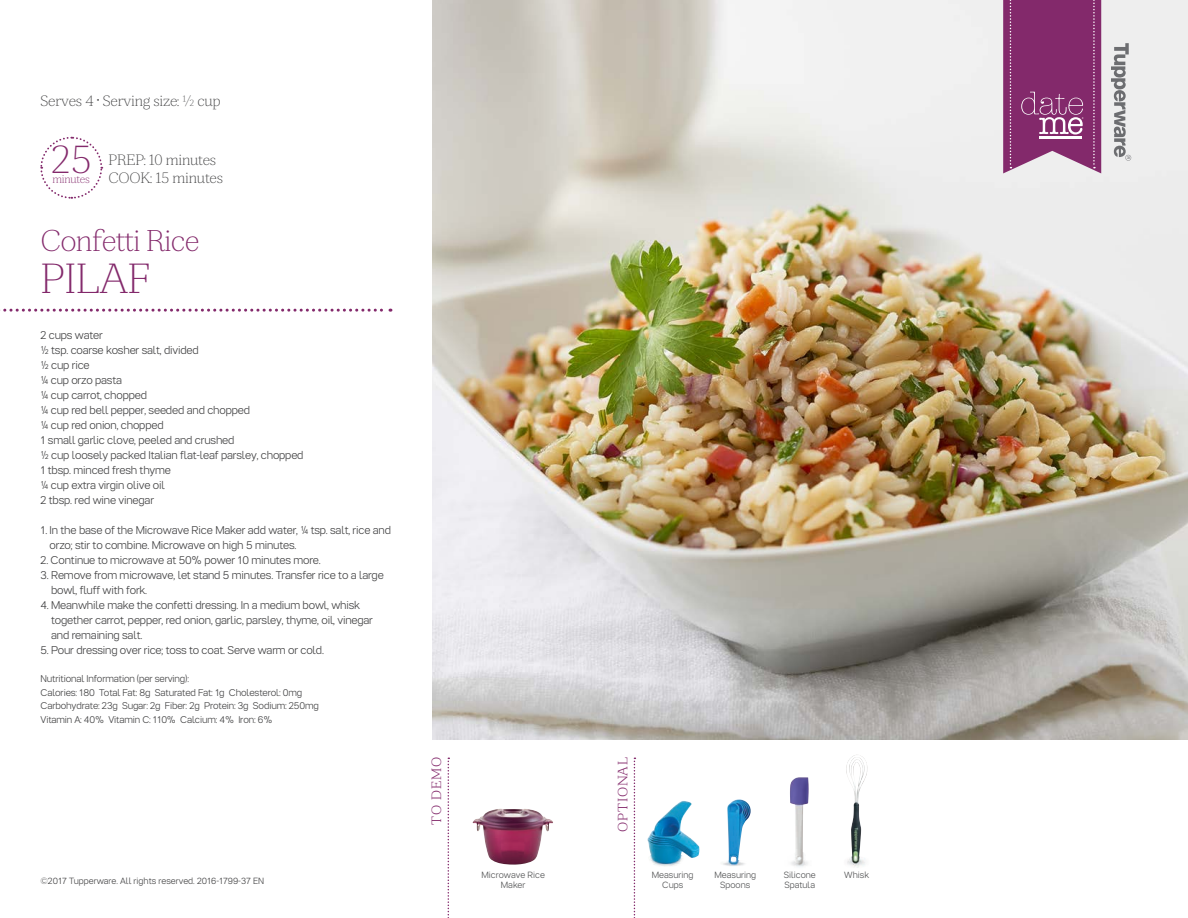
<style>
.page{position:relative;width:1188px;height:918px;background:#fff}
.page>*{position:absolute;margin:0;border:0;box-sizing:border-box;transform-origin:0 0}
.Recipe_Copy_7_5_10{font:42px "Tupper Serif 22 Th";letter-spacing:-.025em;color:#83296b}
.Recipe_Copy_7_5_10-2{font:39px "Tupper Serif 22 Th";color:#83296b}
.Recipe_Copy_7_5_10-3{font:30px "Tupper Serif 22 Th";letter-spacing:-.025em;color:#83296b}
.Recipe_Copy_7_5_10-4{font:15px "Tupper Serif 22 Th";letter-spacing:-.015em;color:#3e3e3f}
.Recipe_Copy_7_5_10-5{font:13.5px "Tupper Serif 23 Lt";letter-spacing:.06em;color:#83296b}
.Recipe_Copy_7_5_10-6{font:300 11.25px/15px "Tupper PRO";letter-spacing:-.015em;color:#3e3e3f}
.Recipe_Copy_7_5_10-7{font:11.25px "Tupper Serif 22 Th";letter-spacing:-.02em;color:#83296b}
.Nutritionals_6_5_9{font:300 9.75px "Tupper PRO";letter-spacing:-.015em;color:#3e3e3f}
.Product_Silos_6_7{font:300 9px/10.5px "Tupper PRO";color:#4b4c4d;text-align:center}
.t1{font:300 9px "Tupper PRO";color:#3e3e3f}
</style>
<div class="page">
<img style="left:432px;top:0;width:756px;height:740px">
<svg style="left:448px;top:758px;width:1px;height:160px"></svg>
<svg style="left:0;top:309px;width:391px;height:3px"></svg>
<svg style="left:1003px;top:0;width:98px;height:173px"></svg>
<svg style="left:1111px;top:43px;width:20px;height:118px"></svg>
<img style="left:790px;top:777px;width:19px;height:90px">
<svg style="left:634px;top:758px;width:1px;height:160px"></svg>
<img style="left:647px;top:801px;width:52px;height:66px">
<img style="left:723px;top:799px;width:28px;height:67px">
<img style="left:472px;top:809px;width:81px;height:56px">
<svg style="left:40px;top:136px;width:63px;height:63px"></svg>
<img style="left:846px;top:755px;width:22px;height:113px">
<p class="Recipe_Copy_7_5_10-4" style="left:40px;top:91px;width:182px">Serves 4 • Serving size: ½ cup</p>
<p class="Recipe_Copy_7_5_10-2" style="left:50px;top:134px;width:43px">25</p>
<p class="Recipe_Copy_7_5_10-7" style="left:53px;top:171px;width:39px">minutes</p>
<p class="Recipe_Copy_7_5_10-4" style="left:108px;top:150px;width:109px">PREP: 10 minutes</p>
<p class="Recipe_Copy_7_5_10-4" style="left:108px;top:168px;width:116px">COOK: 15 minutes</p>
<p class="Recipe_Copy_7_5_10-3" style="left:40px;top:221px;width:161px">Confetti Rice</p>
<p class="Recipe_Copy_7_5_10" style="left:40px;top:251px;width:111px">PILAF</p>
<p class="Recipe_Copy_7_5_10-6" style="left:40px;top:327px;width:64px">2 cups water</p>
<p class="Recipe_Copy_7_5_10-6" style="left:40px;top:342px;width:160px">½ tsp. coarse kosher salt, divided</p>
<p class="Recipe_Copy_7_5_10-6" style="left:40px;top:357px;width:51px">½ cup rice</p>
<p class="Recipe_Copy_7_5_10-6" style="left:40px;top:372px;width:83px">¼ cup orzo pasta</p>
<p class="Recipe_Copy_7_5_10-6" style="left:40px;top:387px;width:108px">¼ cup carrot, chopped</p>
<p class="Recipe_Copy_7_5_10-6" style="left:40px;top:402px;width:211px">¼ cup red bell pepper, seeded and chopped</p>
<p class="Recipe_Copy_7_5_10-6" style="left:40px;top:417px;width:125px">¼ cup red onion, chopped</p>
<p class="Recipe_Copy_7_5_10-6" style="left:40px;top:432px;width:196px">1 small garlic clove, peeled and crushed</p>
<p class="Recipe_Copy_7_5_10-6" style="left:40px;top:447px;width:265px">½ cup loosely packed Italian flat-leaf parsley, chopped</p>
<p class="Recipe_Copy_7_5_10-6" style="left:40px;top:462px;width:132px">1 tbsp. minced fresh thyme</p>
<p class="Recipe_Copy_7_5_10-6" style="left:40px;top:477px;width:126px">¼ cup extra virgin olive oil</p>
<p class="Recipe_Copy_7_5_10-6" style="left:40px;top:492px;width:115px">2 tbsp. red wine vinegar</p>
<p class="Recipe_Copy_7_5_10-6" style="left:50px;top:522px;width:343px;text-indent:-9px">1. In the base of the Microwave Rice Maker add water, ¼ tsp. salt, rice and orzo; stir to combine. Microwave on high 5 minutes.</p>
<p class="Recipe_Copy_7_5_10-6" style="left:40px;top:552px;width:282px">2. Continue to microwave at 50% power 10 minutes more.</p>
<p class="Recipe_Copy_7_5_10-6" style="left:51px;top:567px;width:334px;text-indent:-11px">3. Remove from microwave, let stand 5 minutes. Transfer rice to a large bowl, fluff with fork.</p>
<p class="Recipe_Copy_7_5_10-6" style="left:51px;top:597px;width:323px;text-indent:-11px">4. Meanwhile make the confetti dressing. In a medium bowl, whisk together carrot, pepper, red onion, garlic, parsley, thyme, oil, vinegar and remaining salt.</p>
<p class="Recipe_Copy_7_5_10-6" style="left:40px;top:642px;width:285px">5. Pour dressing over rice; toss to coat. Serve warm or cold.</p>
<p class="Nutritionals_6_5_9" style="left:40px;top:673px;width:150px">Nutritional Information (per serving):</p>
<p class="Nutritionals_6_5_9" style="left:40px;top:687px;width:263px">Calories: 180 Total Fat: 8g Saturated Fat: 1g Cholesterol: 0mg</p>
<p class="Nutritionals_6_5_9" style="left:40px;top:700px;width:280px">Carbohydrate: 23g Sugar: 2g Fiber: 2g Protein: 3g Sodium: 250mg</p>
<p class="Nutritionals_6_5_9" style="left:40px;top:714px;width:233px">Vitamin A: 40% Vitamin C: 110% Calcium: 4% Iron: 6%</p>
<p class="t1" style="left:40px;top:876px;width:225px">©2017 Tupperware. All rights reserved. 2016-1799-37 EN</p>
<p class="Recipe_Copy_7_5_10-5" style="left:428px;top:825px;width:69px;rotate:-90deg">TO DEMO</p>
<p class="Recipe_Copy_7_5_10-5" style="left:614px;top:832px;width:76px;rotate:-90deg">OPTIONAL</p>
<p class="Product_Silos_6_7" style="left:481px;top:870px;width:65px">Microwave Rice<br>Maker</p>
<p class="Product_Silos_6_7" style="left:844px;top:870px;width:26px">Whisk</p>
<p class="Product_Silos_6_7" style="left:784px;top:870px;width:34px;text-align:left">Silicone<br>Spatula</p>
<p class="Product_Silos_6_7" style="left:652px;top:870px;width:43px">Measuring<br>Cups</p>
<p class="Product_Silos_6_7" style="left:714px;top:870px;width:43px">Measuring<br>Spoons</p>
</div>
